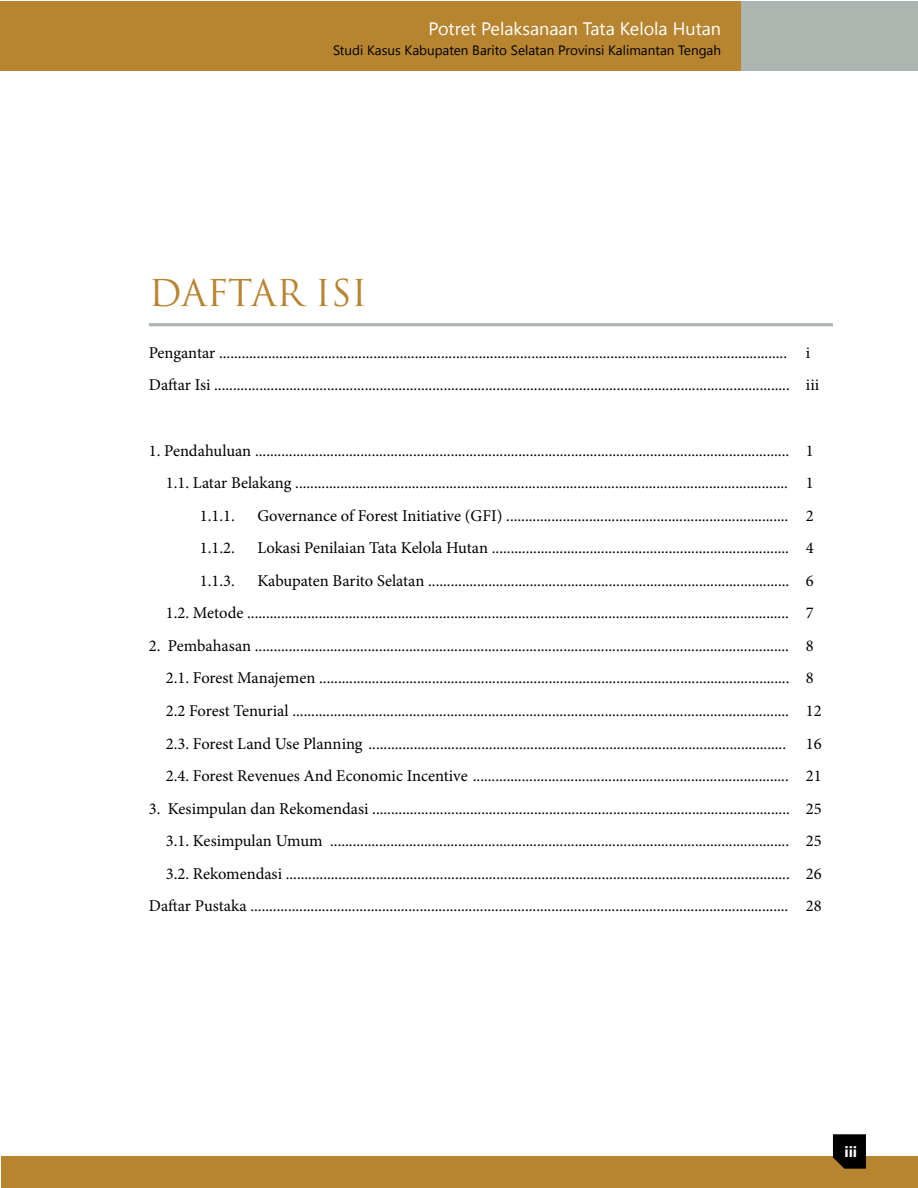
<style>
.page{position:relative;width:918px;height:1188px;background:#fff}
.page>*{position:absolute;margin:0;border:0;box-sizing:border-box;transform-origin:0 0}
.t1{font:36px "Trajan Pro";color:#b78430}
.t2{font:18px "Segoe UI";color:#fff}
.t3{font:16.5px/32.5px "Minion Pro";letter-spacing:-.005em;color:#000}
.t4{font:700 15px "Segoe UI";color:#fff}
.t5{font:13.5px "Segoe UI";color:#000}
</style>
<div class="page">
<div style="left:178px;top:1px;width:740px;height:69px;background:#acb5af"></div>
<div style="left:1px;top:1px;width:740px;height:69px;background:#b78430"></div>
<hr style="left:0;top:1px;width:1px;height:69px;background:#b78430">
<div style="left:1px;top:1157px;width:917px;height:31px;background:#b78430"></div>
<svg style="left:833px;top:1134px;width:33px;height:35px"></svg>
<hr style="left:149px;top:323px;width:684px;height:3px;background:#acb5af">
<p class="t2" style="left:429px;top:16px;width:294px">Potret Pelaksanaan Tata Kelola Hutan</p>
<p class="t5" style="left:333px;top:41px;width:389px">Studi Kasus Kabupaten Barito Selatan Provinsi Kalimantan Tengah</p>
<h1 class="t1" style="left:149px;top:270px;width:220px">DAFTAR ISI</h1>
<p class="t3" style="left:149px;top:336px;width:642px">Pengantar .......................................................................................................................................................<br>Daftar Isi .........................................................................................................................................................</p>
<p class="t3" style="left:806px;top:336px;width:15px">i iii</p>
<p class="t3" style="left:149px;top:434px;width:642px">1. Pendahuluan ..............................................................................................................................................</p>
<p class="t3" style="left:166px;top:467px;width:624px">1.1. Latar Belakang ...................................................................................................................................</p>
<p class="t3" style="left:200px;top:499px;width:37px">1.1.1.</p>
<p class="t3" style="left:257px;top:499px;width:533px">Governance of Forest Initiative (GFI) ...........................................................................</p>
<p class="t3" style="left:200px;top:532px;width:37px">1.1.2.</p>
<p class="t3" style="left:257px;top:532px;width:533px">Lokasi Penilaian Tata Kelola Hutan ...............................................................................</p>
<p class="t3" style="left:200px;top:564px;width:37px">1.1.3.</p>
<p class="t3" style="left:166px;top:564px;width:625px;text-align:right">Kabupaten Barito Selatan ................................................................................................<br>1.2. Metode ................................................................................................................................................</p>
<p class="t3" style="left:166px;top:629px;width:625px;text-indent:-17px">2. Pembahasan ..............................................................................................................................................<br>2.1. Forest Manajemen .............................................................................................................................<br>2.2 Forest Tenurial ....................................................................................................................................<br>2.3. Forest Land Use Planning ...............................................................................................................<br>2.4. Forest Revenues And Economic Incentive ....................................................................................</p>
<p class="t3" style="left:149px;top:792px;width:643px;text-align:right">3. Kesimpulan dan Rekomendasi ...............................................................................................................<br>3.1. Kesimpulan Umum ..........................................................................................................................<br>3.2. Rekomendasi ......................................................................................................................................<br>Daftar Pustaka ...............................................................................................................................................</p>
<p class="t3" style="left:806px;top:434px;width:17px">1<br>1<br>2<br>4<br>6<br>7<br>8<br>8<br>12<br>16<br>21<br>25<br>25<br>26<br>28</p>
<p class="t4" style="left:844px;top:1141px;width:14px">iii</p>
</div>
